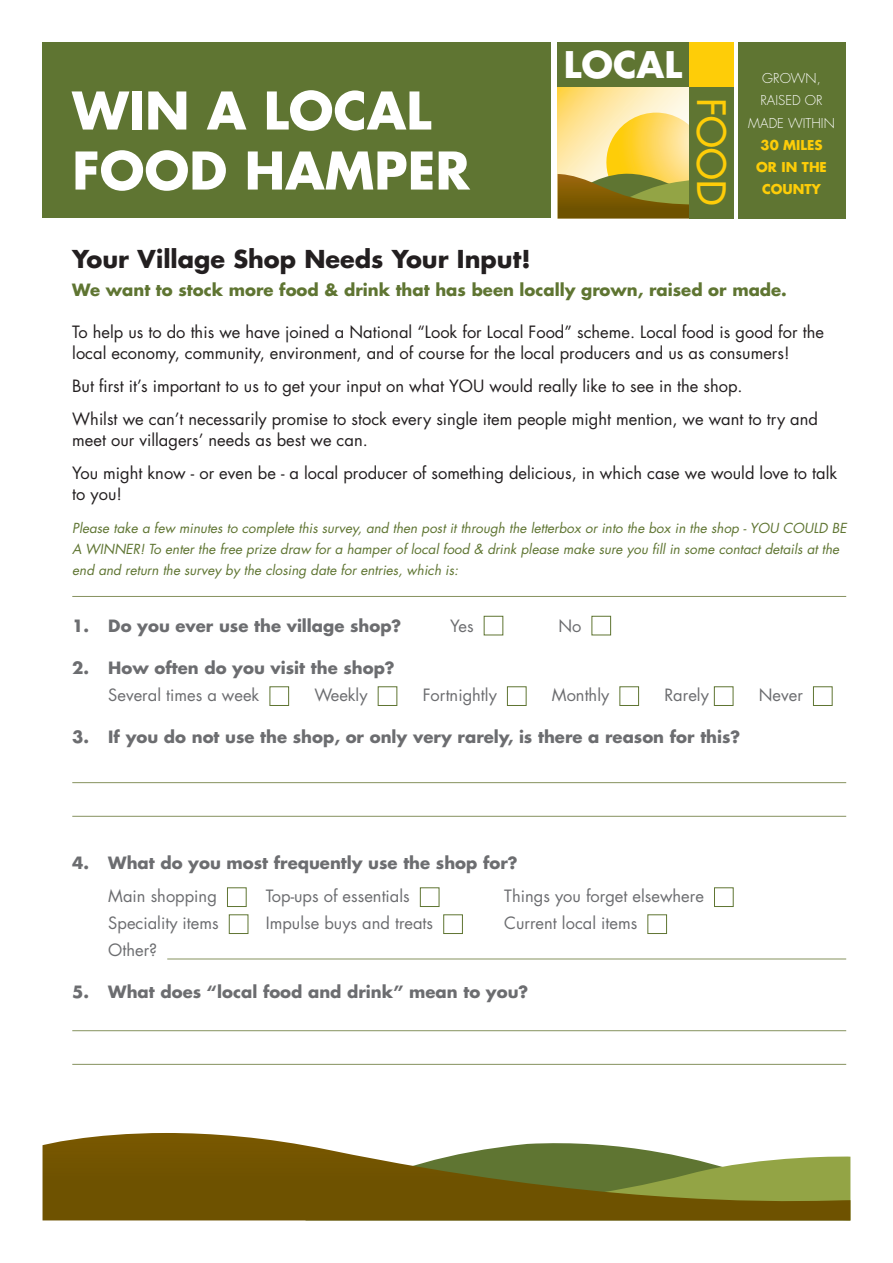
<style>
.page{position:relative;width:893px;height:1263px;background:#fff}
.page>*{position:absolute;margin:0;border:0;box-sizing:border-box;transform-origin:0 0}
.t1{font:700 50.55px/60px "Futura";color:#fff}
.t2{font:38.1px "Futura";color:#fecd08}
.t3{font:700 35.7px "Futura";color:#fff}
.t4{font:700 24px "Futura";color:#231f20}
.t5{font:16.5px/33px "Futura";color:#231f20}
.t6{font:700 16.5px "Futura";color:#6c6d70}
.t7{font:16.5px "Futura";color:#6c6d70}
.t8{font:700 16.5px "Futura";color:#5f7532}
.t9{font:italic 13.5px/21px "Futura";color:#5f7532}
.t10{font:300 13.2px/22.2px "Futura";color:#fff;text-align:center}
.t11{font:700 13.2px/22.2px "Futura";color:#fecd08;text-align:center}
</style>
<div class="page">
<div style="left:43px;top:43px;width:508px;height:175px;background:#5f7532"></div>
<div style="left:484px;top:616px;width:19px;height:19px;border:1px solid #5f7532"></div>
<div style="left:591px;top:616px;width:20px;height:19px;border:1px solid #5f7532"></div>
<div style="left:270px;top:686px;width:19px;height:20px;border:1px solid #5f7532"></div>
<div style="left:378px;top:686px;width:19px;height:20px;border:1px solid #5f7532"></div>
<div style="left:507px;top:686px;width:19px;height:20px;border:1px solid #5f7532"></div>
<div style="left:619px;top:686px;width:20px;height:20px;border:1px solid #5f7532"></div>
<div style="left:714px;top:686px;width:19px;height:20px;border:1px solid #5f7532"></div>
<div style="left:813px;top:686px;width:19px;height:20px;border:1px solid #5f7532"></div>
<div style="left:227px;top:887px;width:20px;height:20px;border:1px solid #5f7532"></div>
<div style="left:420px;top:887px;width:19px;height:20px;border:1px solid #5f7532"></div>
<div style="left:714px;top:887px;width:20px;height:20px;border:1px solid #5f7532"></div>
<div style="left:229px;top:914px;width:19px;height:20px;border:1px solid #5f7532"></div>
<div style="left:443px;top:914px;width:20px;height:20px;border:1px solid #5f7532"></div>
<div style="left:647px;top:914px;width:20px;height:20px;border:1px solid #5f7532"></div>
<div style="left:305px;top:1203px;width:220px;height:17px;background:#6e5200"></div>
<div style="left:525px;top:1203px;width:325px;height:17px;background:#6e5200"></div>
<svg style="left:43px;top:1133px;width:807px;height:70px"></svg>
<hr style="left:72px;top:596px;width:774px;height:1px;background:#86925f">
<hr style="left:72px;top:782px;width:774px;height:1px;background:#86925f">
<hr style="left:72px;top:816px;width:774px;height:1px;background:#86925f">
<hr style="left:167px;top:959px;width:679px;height:1px;background:#86925f">
<hr style="left:72px;top:1030px;width:774px;height:1px;background:#86925f">
<hr style="left:72px;top:1064px;width:774px;height:1px;background:#86925f">
<div style="left:738px;top:43px;width:107px;height:176px;background:#5f7532"></div>
<svg style="left:558px;top:87px;width:131px;height:26px;background:#fee8a8"></svg>
<div style="left:558px;top:43px;width:176px;height:44px;background:#5f7532"></div>
<div style="left:689px;top:43px;width:45px;height:44px;background:#fecd08"></div>
<svg style="left:558px;top:113px;width:131px;height:106px;background:#cab255"></svg>
<div style="left:689px;top:87px;width:45px;height:132px;background:#5f7532"></div>
<h1 class="t1" style="left:72px;top:79px;width:399px">WIN A LOCAL<br>FOOD HAMPER</h1>
<h3 class="t3" style="left:564px;top:40px;width:120px">LOCAL</h3>
<h2 class="t2" style="left:736px;top:98px;width:108px;rotate:90deg">FOOD</h2>
<p class="t10" style="left:748px;top:68px;width:88px">GROWN,<br>RAISED OR<br>MADE WITHIN</p>
<p class="t11" style="left:756px;top:133px;width:72px">30 MILES<br>OR IN THE<br>COUNTY</p>
<h3 class="t4" style="left:72px;top:242px;width:460px">Your Village Shop Needs Your Input!</h3>
<p class="t8" style="left:72px;top:279px;width:716px">We want to stock more food &amp; drink that has been locally grown, raised or made.</p>
<p class="t5" style="left:72px;top:321px;width:753px;line-height:21px">To help us to do this we have joined a National “Look for Local Food” scheme. Local food is good for the local economy, community, environment, and of course for the local producers and us as consumers!</p>
<p class="t5" style="left:72px;top:369px;width:747px">But first it’s important to us to get your input on what YOU would really like to see in the shop.<br>Whilst we can’t necessarily promise to stock every single item people might mention, we want to try and</p>
<p class="t5" style="left:72px;top:423px;width:766px">meet our villagers’ needs as best we can.<br>You might know - or even be - a local producer of something delicious, in which case we would love to talk</p>
<p class="t5" style="left:72px;top:477px;width:51px">to you!</p>
<p class="t9" style="left:72px;top:518px;width:776px">Please take a few minutes to complete this survey, and then post it through the letterbox or into the box in the shop - YOU COULD BE<br>A WINNER! To enter the free prize draw for a hamper of local food &amp; drink please make sure you fill in some contact details at the end and return the survey by the closing date for entries, which is:</p>
<p class="t6" style="left:72px;top:615px;width:331px">1. Do you ever use the village shop?</p>
<p class="t7" style="left:450px;top:615px;width:25px">Yes</p>
<p class="t7" style="left:558px;top:615px;width:25px">No</p>
<p class="t6" style="left:72px;top:657px;width:324px">2. How often do you visit the shop?</p>
<p class="t7" style="left:108px;top:684px;width:153px">Several times a week</p>
<p class="t7" style="left:314px;top:684px;width:55px">Weekly</p>
<p class="t7" style="left:423px;top:684px;width:76px">Fortnightly</p>
<p class="t7" style="left:552px;top:684px;width:59px">Monthly</p>
<p class="t7" style="left:664px;top:684px;width:46px">Rarely</p>
<p class="t7" style="left:759px;top:684px;width:46px">Never</p>
<p class="t6" style="left:72px;top:726px;width:670px">3. If you do not use the shop, or only very rarely, is there a reason for this?</p>
<p class="t6" style="left:72px;top:852px;width:447px">4. What do you most frequently use the shop for?</p>
<p class="t7" style="left:108px;top:885px;width:110px">Main shopping</p>
<p class="t7" style="left:266px;top:885px;width:145px">Top-ups of essentials</p>
<p class="t7" style="left:504px;top:885px;width:201px">Things you forget elsewhere</p>
<p class="t7" style="left:108px;top:912px;width:112px">Speciality items</p>
<p class="t7" style="left:266px;top:912px;width:169px">Impulse buys and treats</p>
<p class="t7" style="left:504px;top:912px;width:134px">Current local items</p>
<p class="t7" style="left:108px;top:939px;width:51px">Other?</p>
<p class="t6" style="left:72px;top:981px;width:458px">5. What does “local food and drink” mean to you?</p>
</div>
